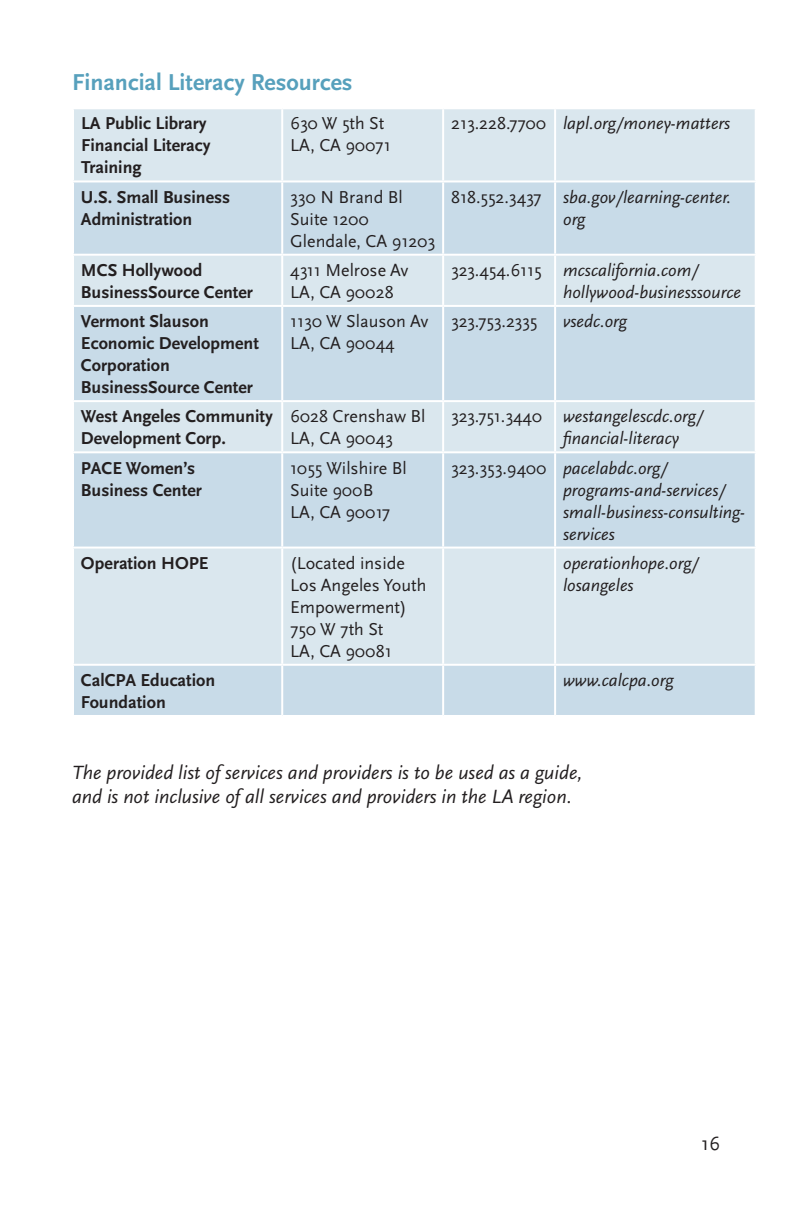
<style>
.page{position:relative;width:792px;height:1224px;background:#fff}
.page>*{position:absolute;margin:0;border:0;box-sizing:border-box;transform-origin:0 0}
.t1{font:700 24px "Scala Sans Pro";color:#57a0bc}
.t2{font:italic 20px/24px "Scala Sans Pro";color:#231f20}
.t3{font:20px "Scala Sans Pro";color:#231f20}
.t4{font:italic 18px/22px "Scala Sans Pro";color:#231f20}
.t5{font:700 18px/22px "Scala Sans Pro";color:#231f20}
.t6{font:18px/22px "Scala Sans Pro";color:#231f20}
.s1{font-style:normal}
</style>
<div class="page">
<div style="left:74px;top:109px;width:681px;height:71px;background:#dae7ee"></div>
<svg style="left:74px;top:182px;width:681px;height:533px;background:#cfe0ea"></svg>
<hr style="left:281px;top:109px;width:2px;height:71px;background:#fff">
<hr style="left:442px;top:109px;width:2px;height:71px;background:#fff">
<hr style="left:554px;top:109px;width:2px;height:71px;background:#fff">
<hr style="left:281px;top:182px;width:2px;height:72px;background:#fff">
<hr style="left:442px;top:182px;width:2px;height:72px;background:#fff">
<hr style="left:554px;top:182px;width:2px;height:72px;background:#fff">
<hr style="left:281px;top:256px;width:2px;height:49px;background:#fff">
<hr style="left:442px;top:256px;width:2px;height:49px;background:#fff">
<hr style="left:554px;top:256px;width:2px;height:49px;background:#fff">
<hr style="left:281px;top:307px;width:2px;height:93px;background:#fff">
<hr style="left:442px;top:307px;width:2px;height:93px;background:#fff">
<hr style="left:554px;top:307px;width:2px;height:93px;background:#fff">
<hr style="left:281px;top:402px;width:2px;height:49px;background:#fff">
<hr style="left:442px;top:402px;width:2px;height:49px;background:#fff">
<hr style="left:554px;top:402px;width:2px;height:49px;background:#fff">
<hr style="left:281px;top:453px;width:2px;height:94px;background:#fff">
<hr style="left:442px;top:453px;width:2px;height:94px;background:#fff">
<hr style="left:554px;top:453px;width:2px;height:94px;background:#fff">
<hr style="left:72px;top:547px;width:210px;height:2px;background:#fff">
<hr style="left:282px;top:547px;width:161px;height:2px;background:#fff">
<hr style="left:281px;top:549px;width:2px;height:115px;background:#fff">
<hr style="left:443px;top:547px;width:112px;height:2px;background:#fff">
<hr style="left:442px;top:549px;width:2px;height:115px;background:#fff">
<hr style="left:555px;top:547px;width:202px;height:2px;background:#fff">
<hr style="left:554px;top:549px;width:2px;height:115px;background:#fff">
<hr style="left:72px;top:664px;width:210px;height:2px;background:#fff">
<hr style="left:282px;top:664px;width:161px;height:2px;background:#fff">
<hr style="left:281px;top:666px;width:2px;height:49px;background:#fff">
<hr style="left:443px;top:664px;width:112px;height:2px;background:#fff">
<hr style="left:442px;top:666px;width:2px;height:49px;background:#fff">
<hr style="left:555px;top:664px;width:202px;height:2px;background:#fff">
<hr style="left:554px;top:666px;width:2px;height:49px;background:#fff">
<hr style="left:72px;top:254px;width:210px;height:2px;background:#fff">
<hr style="left:282px;top:254px;width:161px;height:2px;background:#fff">
<hr style="left:443px;top:254px;width:112px;height:2px;background:#fff">
<hr style="left:555px;top:254px;width:202px;height:2px;background:#fff">
<hr style="left:72px;top:305px;width:210px;height:2px;background:#fff">
<hr style="left:282px;top:305px;width:161px;height:2px;background:#fff">
<hr style="left:443px;top:305px;width:112px;height:2px;background:#fff">
<hr style="left:555px;top:305px;width:202px;height:2px;background:#fff">
<hr style="left:72px;top:400px;width:210px;height:2px;background:#fff">
<hr style="left:282px;top:400px;width:161px;height:2px;background:#fff">
<hr style="left:443px;top:400px;width:112px;height:2px;background:#fff">
<hr style="left:555px;top:400px;width:202px;height:2px;background:#fff">
<hr style="left:72px;top:451px;width:210px;height:2px;background:#fff">
<hr style="left:282px;top:451px;width:161px;height:2px;background:#fff">
<hr style="left:443px;top:451px;width:112px;height:2px;background:#fff">
<hr style="left:555px;top:451px;width:202px;height:2px;background:#fff">
<h1 class="t1" style="left:72px;top:68px;width:282px">Financial Literacy Resources</h1>
<p class="t5" style="left:81px;top:113px;width:131px">LA Public Library<br>Financial Literacy<br>Training</p>
<p class="t6" style="left:290px;top:113px;width:102px">630 W 5th St<br>LA, CA 90071</p>
<p class="t4" style="left:451px;top:113px;width:281px"><span class="s1">213.228.7700</span> lapl.org/money-matters</p>
<p class="t5" style="left:81px;top:186px;width:151px">U.S. Small Business<br>Administration</p>
<p class="t6" style="left:290px;top:186px;width:147px">330 N Brand Bl<br>Suite 1200<br>Glendale, CA 91203</p>
<p class="t4" style="left:563px;top:186px;width:170px;text-indent:-112px"><span class="s1">818.552.3437</span> sba.gov/learning-center. org</p>
<p class="t5" style="left:81px;top:259px;width:174px">MCS Hollywood<br>BusinessSource Center</p>
<p class="t6" style="left:290px;top:259px;width:120px">4311 Melrose Av<br>LA, CA 90028</p>
<p class="t4" style="left:563px;top:259px;width:179px;text-indent:-112px"><span class="s1">323.454.6115</span> mcscalifornia.com/ hollywood-businesssource</p>
<p class="t5" style="left:81px;top:310px;width:180px">Vermont Slauson<br>Economic Development<br>Corporation<br>BusinessSource Center</p>
<p class="t6" style="left:290px;top:310px;width:140px">1130 W Slauson Av<br>LA, CA 90044</p>
<p class="t6" style="left:451px;top:310px;width:88px">323.753.2335</p>
<p class="t4" style="left:563px;top:310px;width:65px">vsedc.org</p>
<p class="t5" style="left:81px;top:406px;width:193px">West Angeles Community<br>Development Corp.</p>
<p class="t6" style="left:290px;top:406px;width:137px">6028 Crenshaw Bl<br>LA, CA 90043</p>
<p class="t4" style="left:563px;top:406px;width:142px;text-indent:-112px"><span class="s1">323.751.3440</span> westangelescdc.org/ financial-literacy</p>
<p class="t5" style="left:81px;top:457px;width:122px">PACE Women’s<br>Business Center</p>
<p class="t6" style="left:290px;top:457px;width:118px">1055 Wilshire Bl<br>Suite 900B<br>LA, CA 90017</p>
<p class="t4" style="left:563px;top:457px;width:184px;text-indent:-112px"><span class="s1">323.353.9400</span> pacelabdc.org/ programs-and-services/ small-business-consulting&shy;services</p>
<p class="t5" style="left:81px;top:552px;width:129px">Operation HOPE</p>
<p class="t6" style="left:290px;top:552px;width:138px">(Located inside<br>Los Angeles Youth<br>Empowerment)<br>750 W 7th St<br>LA, CA 90081</p>
<p class="t4" style="left:563px;top:552px;width:137px">operationhope.org/ losangeles</p>
<p class="t5" style="left:81px;top:669px;width:136px">CalCPA Education<br>Foundation</p>
<p class="t4" style="left:563px;top:669px;width:112px">www.calcpa.org</p>
<p class="t2" style="left:72px;top:760px;width:512px">The provided list of services and providers is to be used as a guide, and is not inclusive of all services and providers in the LA region.</p>
<p class="t3" style="left:701px;top:1132px;width:20px">16</p>
</div>
